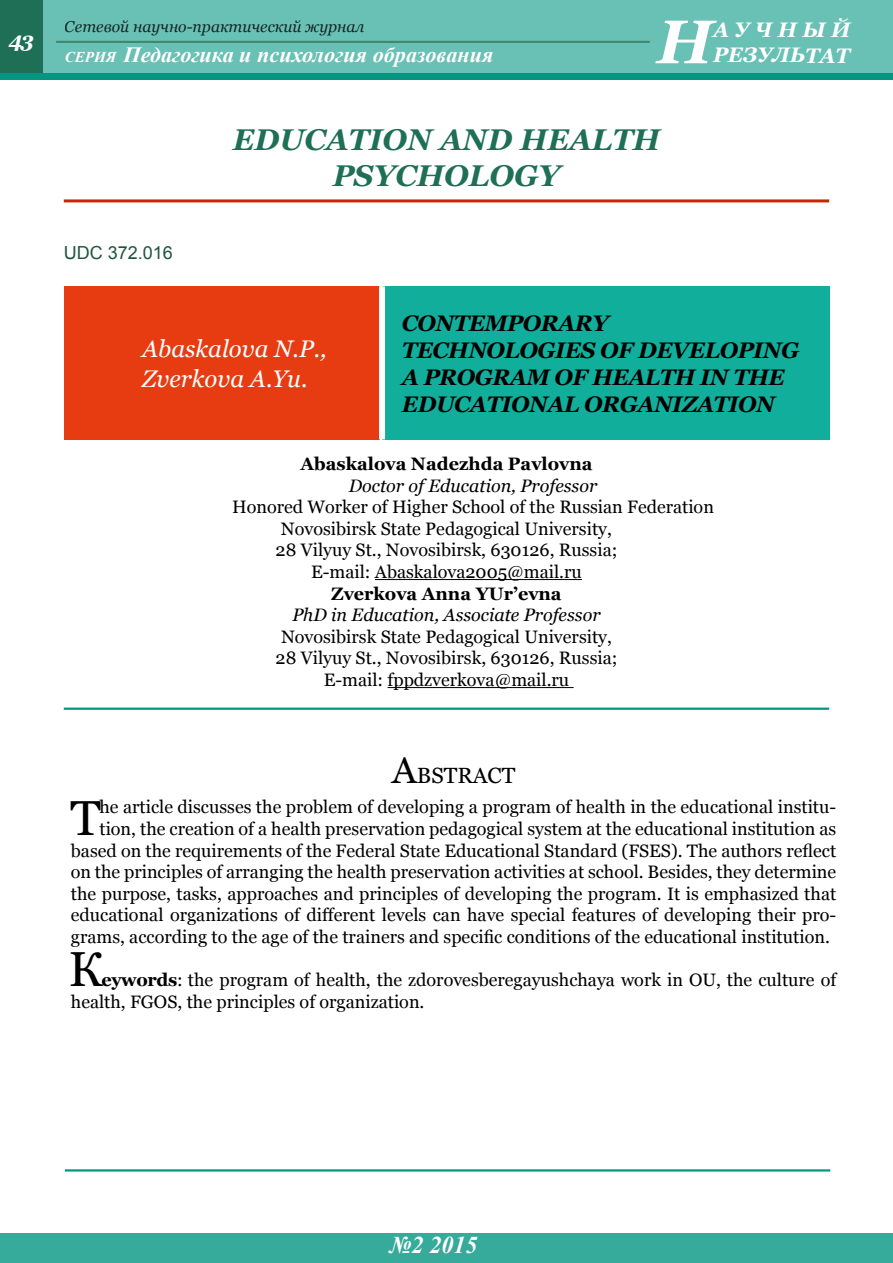
<style>
.page{position:relative;width:893px;height:1263px;background:#fff}
.page>*{position:absolute;margin:0;border:0;box-sizing:border-box;transform-origin:0 0}
.t1{font:italic 700 61.5px "Georgia";color:#fff}
.t2{font:49.2px "Georgia";color:#000}
.t3{font:italic 700 30px/36px "Georgia";color:#1e6f56;text-align:center}
.t4{font:italic 24px/30px "Georgia";color:#fff}
.t5{font:italic 700 24px "Times New Roman";color:#fff}
.t6{font:italic 700 22.5px/27px "Georgia";letter-spacing:-.02em;color:#000}
.t7{font:22.05px "Georgia";color:#000}
.t8{font:italic 700 21.75px "Times New Roman";color:#fff}
.t9{font:italic 700 21px/25.2px "Georgia";color:#fff}
.t10{font:18px/21.6px "Georgia";color:#000;text-align:center}
.t11{font:italic 18px "Georgia";color:#000}
.t12{font:700 18px "Georgia";color:#000}
.t13{font:18px "Arial";color:#1e563d}
.t14{font:italic 15.75px "Georgia";color:#000}
.s1{font-size:15px}
.s2{font-size:37.5px}
.s3{font-weight:700}
</style>
<div class="page">
<div style="left:0;top:0;width:893px;height:80px;background:#69c0b4"></div>
<div style="left:0;top:1233px;width:893px;height:30px;background:#37ab9b"></div>
<div style="left:0;top:0;width:43px;height:79px;background:#1e6f56"></div>
<hr style="left:56px;top:41px;width:594px;height:2px;background:#1e5a3c">
<div style="left:0;top:73px;width:893px;height:7px;background:#059682"></div>
<hr style="left:375px;top:579px;width:207px;height:1px;background:#000">
<hr style="left:387px;top:687px;width:187px;height:1px;background:#000">
<div style="left:382px;top:286px;width:447px;height:153px;background:#11ae9b"></div>
<div style="left:64px;top:286px;width:315px;height:153px;background:#e73c11"></div>
<div style="left:379px;top:286px;width:6px;height:153px;background:#fff"></div>
<hr style="left:64px;top:707px;width:765px;height:3px;background:#059682">
<hr style="left:64px;top:199px;width:765px;height:3px;background:#c62900">
<hr style="left:65px;top:1169px;width:765px;height:2px;background:#059682">
<p class="t9" style="left:9px;top:27px;width:27px">43</p>
<p class="t14" style="left:65px;top:18px;width:301px">Сетевой научно-практический журнал</p>
<p class="t8" style="left:65px;top:40px;width:430px"><span class="s1">СЕРИЯ</span> Педагогика и психология образования</p>
<p class="t9" style="left:713px;top:17px;width:139px">АУЧНЫЙ<br>РЕЗУЛЬТАТ</p>
<h1 class="t1" style="left:657px;top:7px;width:58px">Н</h1>
<p class="t13" style="left:64px;top:241px;width:111px">UDC 372.016</p>
<h3 class="t3" style="left:233px;top:122px;width:429px">EDUCATION AND HEALTH<br>PSYCHOLOGY</h3>
<h3 class="t4" style="left:142px;top:334px;width:186px">Abaskalova N.P.,<br>Zverkova A.Yu.</h3>
<p class="t6" style="left:402px;top:309px;width:399px">CONTEMPORARY<br>TECHNOLOGIES OF DEVELOPING<br>A PROGRAM OF HEALTH IN THE<br>EDUCATIONAL ORGANIZATION</p>
<p class="t12" style="left:300px;top:453px;width:294px">Аbaskalova Nadezhda Pavlovna</p>
<p class="t11" style="left:349px;top:475px;width:250px">Doctor of Education, Professor</p>
<p class="t10" style="left:232px;top:496px;width:483px">Honored Worker of Higher School of the Russian Federation</p>
<p class="t10" style="left:281px;top:518px;width:332px">Novosibirsk State Pedagogical University,</p>
<p class="t10" style="left:276px;top:539px;width:343px">28 Vilyuy St., Novosibirsk, 630126, Russia;</p>
<p class="t10" style="left:311px;top:561px;width:272px">E-mail: Abaskalova2005@mail.ru</p>
<p class="t12" style="left:331px;top:583px;width:232px">Zverkova Аnna YUr’evna</p>
<p class="t11" style="left:292px;top:605px;width:310px">PhD in Education, Associate Professor</p>
<p class="t10" style="left:276px;top:626px;width:343px">Novosibirsk State Pedagogical University,<br>28 Vilyuy St., Novosibirsk, 630126, Russia;<br>E-mail: fppdzverkova@mail.ru</p>
<p class="t7" style="left:392px;top:763px;width:125px"><span class="s2">A</span>BSTRACT</p>
<h2 class="t2" style="left:71px;top:790px;width:32px">T</h2>
<p class="t10" style="left:99px;top:796px;width:738px">he article discusses the problem of developing a program of health in the educational institu-</p>
<p class="t10" style="left:99px;top:818px;width:738px">tion, the creation of a health preservation pedagogical system at the educational institution as</p>
<p class="t10" style="left:71px;top:839px;width:767px">based on the requirements of the Federal State Educational Standard (FSES). The authors reflect</p>
<p class="t10" style="left:71px;top:861px;width:767px">on the principles of arranging the health preservation activities at school. Besides, they determine</p>
<p class="t10" style="left:71px;top:883px;width:767px">the purpose, tasks, approaches and principles of developing the program. It is emphasized that</p>
<p class="t10" style="left:71px;top:904px;width:767px">educational organizations of different levels can have special features of developing their pro-</p>
<p class="t10" style="left:71px;top:926px;width:760px">grams, according to the age of the trainers and specific conditions of the educational institution.</p>
<h2 class="t2" style="left:68px;top:941px;width:36px">К</h2>
<p class="t10" style="left:71px;top:969px;width:767px;text-align:left;text-indent:31px"><span class="s3">eywords</span>: the program of health, the zdorovesberegayushchaya work in OU, the culture of health, FGOS, the principles of organization.</p>
<h3 class="t5" style="left:390px;top:1229px;width:89px">№2 2015</h3>
</div>
